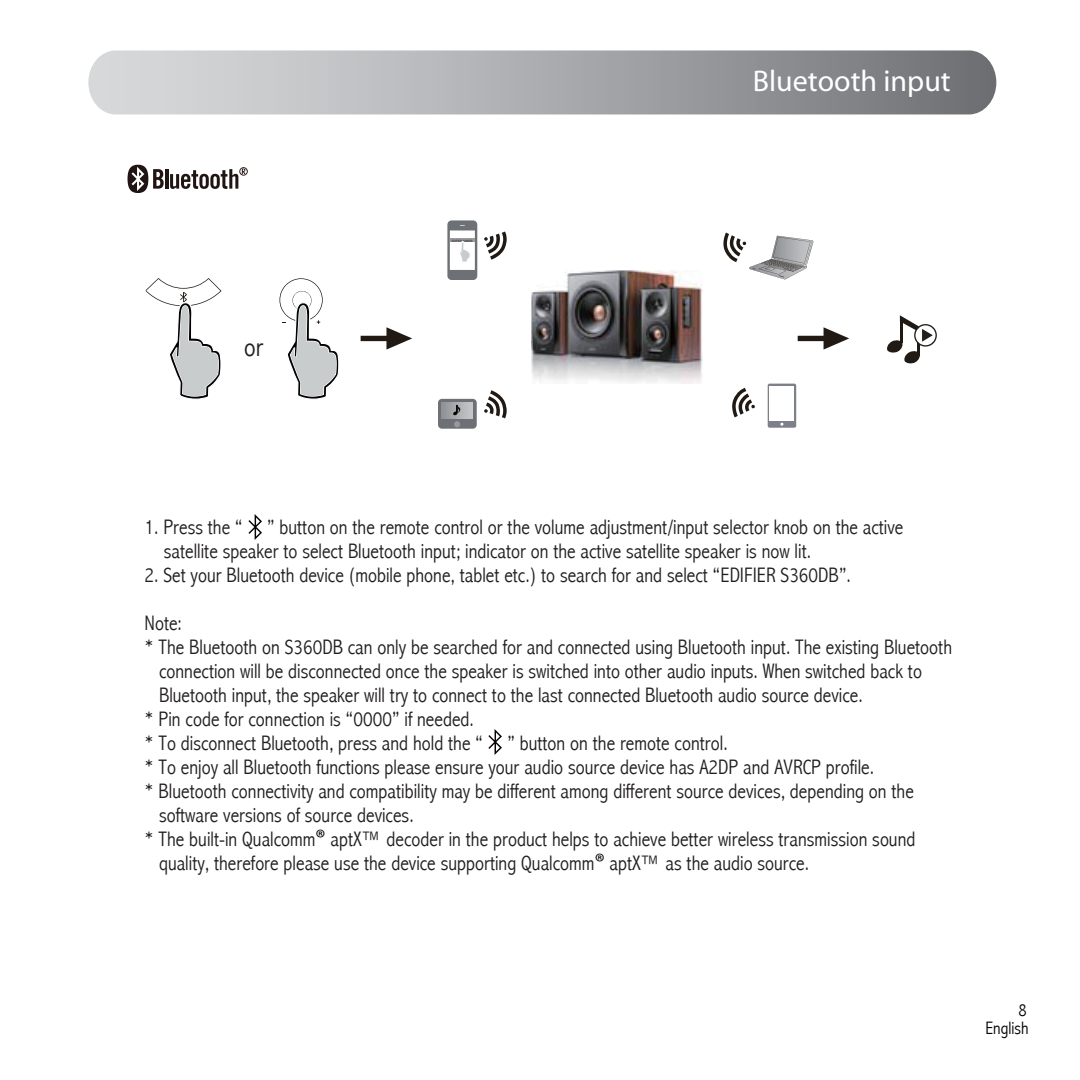
<style>
.page{position:relative;width:1080px;height:1080px;background:#fff}
.page>*{position:absolute;margin:0;border:0;box-sizing:border-box;transform-origin:0 0}
.t1{font:30px "Myriad";color:#fff}
.t2{font:300 condensed 27px "Abadi";color:#221f1f}
.t3{font:300 condensed 21px/24px "Abadi";color:#221f1f}
.t4{font:300 condensed 18px/18px "Abadi";color:#060304;text-align:right}
.s1{font-family:"Myriad Pro";font-weight:400;font-stretch:normal;font-size:24px;color:#060304}
</style>
<div class="page">
<svg style="left:88px;top:50px;width:908px;height:64px;background:#aaabae"></svg>
<svg style="left:361px;top:327px;width:51px;height:23px"></svg>
<svg style="left:798px;top:327px;width:51px;height:23px"></svg>
<svg style="left:887px;top:315px;width:50px;height:49px"></svg>
<hr style="left:900px;top:321px;width:2px;height:22px;background:#201914">
<svg style="left:732px;top:388px;width:23px;height:29px"></svg>
<svg style="left:768px;top:384px;width:28px;height:44px"></svg>
<div style="left:770px;top:386px;width:24px;height:35px;background:#fff"></div>
<svg style="left:723px;top:233px;width:90px;height:46px"></svg>
<svg style="left:484px;top:232px;width:23px;height:28px"></svg>
<svg style="left:484px;top:390px;width:23px;height:28px"></svg>
<div style="left:438px;top:399px;width:39px;height:30px;background:#6d7074;border-radius:4px"></div>
<svg style="left:454px;top:421px;width:6px;height:6px"></svg>
<div style="left:441px;top:402px;width:32px;height:17px;background:linear-gradient(to right,#8f9194,#c6c6c9)"></div>
<svg style="left:453px;top:405px;width:7px;height:10px"></svg>
<svg style="left:447px;top:220px;width:30px;height:60px"></svg>
<div style="left:448px;top:221px;width:29px;height:58px;background:#6d7074;border-radius:4px"></div>
<svg style="left:449px;top:230px;width:26px;height:41px"></svg>
<svg style="left:450px;top:225px;width:25px;height:45px"></svg>
<svg style="left:146px;top:278px;width:76px;height:122px"></svg>
<svg style="left:279px;top:278px;width:60px;height:122px"></svg>
<img style="left:532px;top:271px;width:170px;height:112px">
<svg style="left:248px;top:514px;width:14px;height:26px"></svg>
<svg style="left:488px;top:729px;width:14px;height:26px"></svg>
<svg style="left:128px;top:165px;width:36px;height:28px"></svg>
<hr style="left:165px;top:169px;width:3px;height:20px;background:#201512">
<svg style="left:239px;top:167px;width:9px;height:9px"></svg>
<svg style="left:170px;top:169px;width:76px;height:20px"></svg>
<h1 class="t1" style="left:753px;top:66px;width:199px">Bluetooth input</h1>
<p class="t2" style="left:244px;top:332px;width:21px">or</p>
<p class="t3" style="left:164px;top:515px;width:741px;text-indent:-19px">1. Press the “ ” button on the remote control or the volume adjustment/input selector knob on the active satellite speaker to select Bluetooth input; indicator on the active satellite speaker is now lit.</p>
<p class="t3" style="left:145px;top:563px;width:708px">2. Set your Bluetooth device (mobile phone, tablet etc.) to search for and select “EDIFIER S360DB”.</p>
<p class="t3" style="left:145px;top:611px;width:39px">Note:</p>
<p class="t3" style="left:145px;top:635px;width:809px">* The Bluetooth on S360DB can only be searched for and connected using Bluetooth input. The existing Bluetooth</p>
<p class="t3" style="left:159px;top:659px;width:764px">connection will be disconnected once the speaker is switched into other audio inputs. When switched back to</p>
<p class="t3" style="left:159px;top:683px;width:705px">Bluetooth input, the speaker will try to connect to the last connected Bluetooth audio source device.</p>
<p class="t3" style="left:145px;top:707px;width:331px">* Pin code for connection is “0000” if needed.</p>
<p class="t3" style="left:145px;top:731px;width:585px">* To disconnect Bluetooth, press and hold the “ ” button on the remote control.</p>
<p class="t3" style="left:145px;top:755px;width:731px">* To enjoy all Bluetooth functions please ensure your audio source device has A2DP and AVRCP profile.</p>
<p class="t3" style="left:145px;top:779px;width:771px">* Bluetooth connectivity and compatibility may be different among different source devices, depending on the</p>
<p class="t3" style="left:159px;top:803px;width:256px">software versions of source devices.</p>
<p class="t3" style="left:145px;top:827px;width:772px">* The built-in Qualcomm<span class="s1">®</span> aptX™ decoder in the product helps to achieve better wireless transmission sound</p>
<p class="t3" style="left:159px;top:851px;width:652px">quality, therefore please use the device supporting Qualcomm<span class="s1">®</span> aptX™ as the audio source.</p>
<p class="t4" style="left:985px;top:1002px;width:45px">8<br>English</p>
</div>
